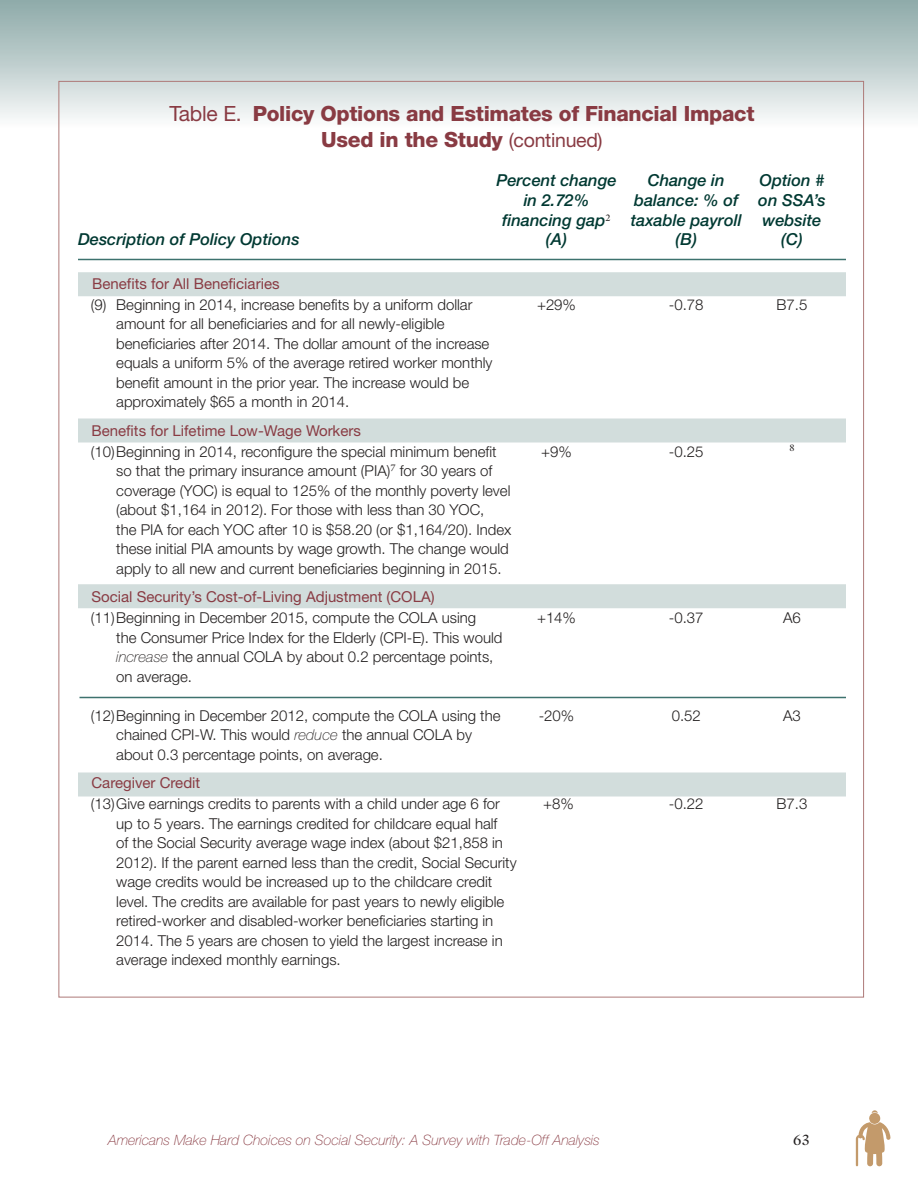
<style>
.page{position:relative;width:918px;height:1188px;background:#fff}
.page>*{position:absolute;margin:0;border:0;box-sizing:border-box;transform-origin:0 0}
.t1{font:800 21px/25.5px "Helvetica Neue";letter-spacing:-.015em;color:#893b43;text-align:center}
.t2{font:italic 500 16.5px/19.8px "Helvetica Neue";color:#003932}
.t3{font:300 15px/19.5px "Helvetica Neue";color:#221f1f}
.t4{font:15px "Helvetica Neue";color:#893b43}
.t5{font:15px "Galliard";color:#221f1f}
.t6{font:italic 100 14.25px "Helvetica Neue";color:#893b43}
.t7{font:9.45px "Galliard";color:#221f1f}
.s1{font-weight:400}
.s2{font-weight:400;font-size:19.5px}
.s3{font-weight:100;font-style:italic}
</style>
<div class="page">
<div style="left:78px;top:272px;width:768px;height:24px;background:#d2dddc"></div>
<div style="left:78px;top:584px;width:768px;height:24px;background:#d2dddc"></div>
<div style="left:78px;top:772px;width:768px;height:24px;background:#d2dddc"></div>
<div style="left:78px;top:418px;width:768px;height:24px;background:#d2dddc"></div>
<hr style="left:78px;top:259px;width:768px;height:1px;background:#3d726e">
<hr style="left:80px;top:697px;width:766px;height:1px;background:#3d726e">
<svg style="left:856px;top:1110px;width:35px;height:56px"></svg>
<h1 class="t1" style="left:169px;top:103px;width:587px"><span class="s1">Table E.</span> Policy Options and Estimates of Financial Impact<br>Used in the Study <span class="s2">(continued)</span></h1>
<p class="t2" style="left:496px;top:171px;width:122px">Percent change</p>
<p class="t2" style="left:648px;top:171px;width:78px">Change in</p>
<p class="t2" style="left:759px;top:171px;width:67px">Option #</p>
<p class="t2" style="left:524px;top:191px;width:67px">in 2.72%</p>
<p class="t2" style="left:502px;top:191px;width:325px;text-indent:132px">balance: % of on SSA’s financing gap<sup>2</sup> taxable payroll</p>
<p class="t2" style="left:763px;top:211px;width:60px">website</p>
<p class="t2" style="left:78px;top:230px;width:223px">Description of Policy Options</p>
<p class="t2" style="left:546px;top:230px;width:23px">(A)</p>
<p class="t2" style="left:676px;top:230px;width:23px">(B)</p>
<p class="t2" style="left:781px;top:230px;width:23px">(C)</p>
<p class="t4" style="left:92px;top:278px;width:189px">Benefits for All Beneficiaries</p>
<p class="t3" style="left:91px;top:295px;width:383px">(9) Beginning in 2014, increase benefits by a uniform dollar</p>
<p class="t3" style="left:537px;top:295px;width:40px">+29%</p>
<p class="t3" style="left:669px;top:295px;width:36px">-0.78</p>
<p class="t3" style="left:777px;top:295px;width:32px">B7.5</p>
<p class="t3" style="left:116px;top:315px;width:378px">amount for all beneficiaries and for all newly-eligible beneficiaries after 2014. The dollar amount of the increase equals a uniform 5% of the average retired worker monthly benefit amount in the prior year. The increase would be approximately $65 a month in 2014.</p>
<p class="t4" style="left:92px;top:425px;width:271px">Benefits for Lifetime Low-Wage Workers</p>
<p class="t3" style="left:91px;top:442px;width:407px">(10)Beginning in 2014, reconfigure the special minimum benefit</p>
<p class="t3" style="left:541px;top:442px;width:32px">+9%</p>
<p class="t3" style="left:669px;top:442px;width:36px">-0.25</p>
<p class="t7" style="left:789px;top:444px;width:7px">8</p>
<p class="t3" style="left:116px;top:462px;width:397px">so that the primary insurance amount (PIA)<sup>7</sup> for 30 years of coverage (YOC) is equal to 125% of the monthly poverty level (about $1,164 in 2012). For those with less than 30 YOC,<br>the PIA for each YOC after 10 is $58.20 (or $1,164/20). Index these initial PIA amounts by wage growth. The change would apply to all new and current beneficiaries beginning in 2015.</p>
<p class="t4" style="left:92px;top:591px;width:345px">Social Security’s Cost-of-Living Adjustment (COLA)</p>
<p class="t3" style="left:91px;top:609px;width:387px">(11)Beginning in December 2015, compute the COLA using</p>
<p class="t3" style="left:537px;top:609px;width:40px">+14%</p>
<p class="t3" style="left:669px;top:609px;width:36px">-0.37</p>
<p class="t3" style="left:783px;top:609px;width:19px">A6</p>
<p class="t3" style="left:116px;top:628px;width:388px">the Consumer Price Index for the Elderly (CPI-E). This would <span class="s3">increase</span> the annual COLA by about 0.2 percentage points, on average.</p>
<p class="t3" style="left:91px;top:706px;width:411px">(12)Beginning in December 2012, compute the COLA using the</p>
<p class="t3" style="left:539px;top:706px;width:37px">-20%</p>
<p class="t3" style="left:672px;top:706px;width:31px">0.52</p>
<p class="t3" style="left:783px;top:706px;width:19px">A3</p>
<p class="t3" style="left:116px;top:726px;width:357px">chained CPI-W. This would <span class="s3">reduce</span> the annual COLA by about 0.3 percentage points, on average.</p>
<p class="t4" style="left:92px;top:777px;width:110px">Caregiver Credit</p>
<p class="t3" style="left:91px;top:795px;width:411px">(13)Give earnings credits to parents with a child under age 6 for</p>
<p class="t3" style="left:543px;top:795px;width:32px">+8%</p>
<p class="t3" style="left:669px;top:795px;width:36px">-0.22</p>
<p class="t3" style="left:777px;top:795px;width:32px">B7.3</p>
<p class="t3" style="left:116px;top:814px;width:402px">up to 5 years. The earnings credited for childcare equal half<br>of the Social Security average wage index (about $21,858 in 2012). If the parent earned less than the credit, Social Security wage credits would be increased up to the childcare credit level. The credits are available for past years to newly eligible retired-worker and disabled-worker beneficiaries starting in 2014. The 5 years are chosen to yield the largest increase in average indexed monthly earnings.</p>
<p class="t6" style="left:108px;top:1134px;width:493px">Americans Make Hard Choices on Social Security: A Survey with Trade-Off Analysis</p>
<p class="t5" style="left:793px;top:1134px;width:18px">63</p>
</div>
